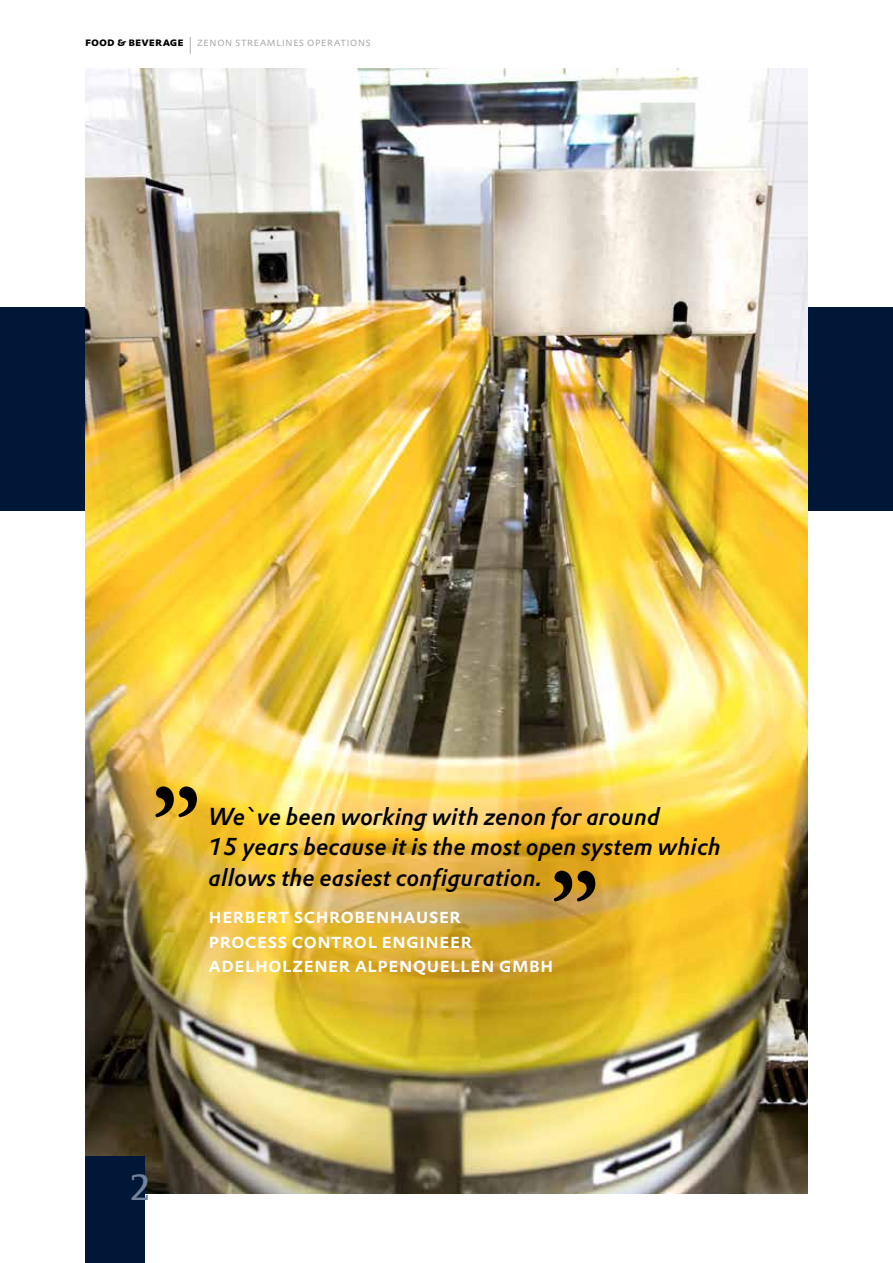
<style>
.page{position:relative;width:893px;height:1263px;background:#fff}
.page>*{position:absolute;margin:0;border:0;box-sizing:border-box;transform-origin:0 0}
.t1{font:600 37.5px "Foundry Form Serif";color:#72829b}
.t2{font:italic 500 24px/30.8px "DTL Prokyon TOT";color:#000}
.t3{font:500 21px/24.6px "DTL Prokyon TOT Caps";color:#fff}
.t4{font:300 12px "DTL Prokyon TOT Caps";letter-spacing:.005em;color:#a7a9ac}
.s1{font-weight:700;color:#000}
.s2{font-size:24px}
</style>
<div class="page">
<div style="left:0;top:308px;width:893px;height:203px;background:#001738"></div>
<img style="left:85px;top:68px;width:723px;height:1125px">
<div style="left:85px;top:1157px;width:60px;height:106px;background:#001738"></div>
<svg style="left:155px;top:786px;width:42px;height:31px"></svg>
<svg style="left:553px;top:871px;width:42px;height:30px"></svg>
<p class="t4" style="left:85px;top:34px;width:287px"><span class="s1">food &amp; beverage</span> <span class="s2">I</span> zenon streamlines operations</p>
<p class="t2" style="left:209px;top:800px;width:514px">We`ve been working with zenon for around<br>15 years because it is the most open system which allows the easiest configuration.</p>
<p class="t3" style="left:209px;top:903px;width:346px">herbert schrobenhauser<br>process control engineer adelholzener alpenquellen gmbh</p>
<h1 class="t1" style="left:130px;top:1166px;width:21px">2</h1>
</div>
